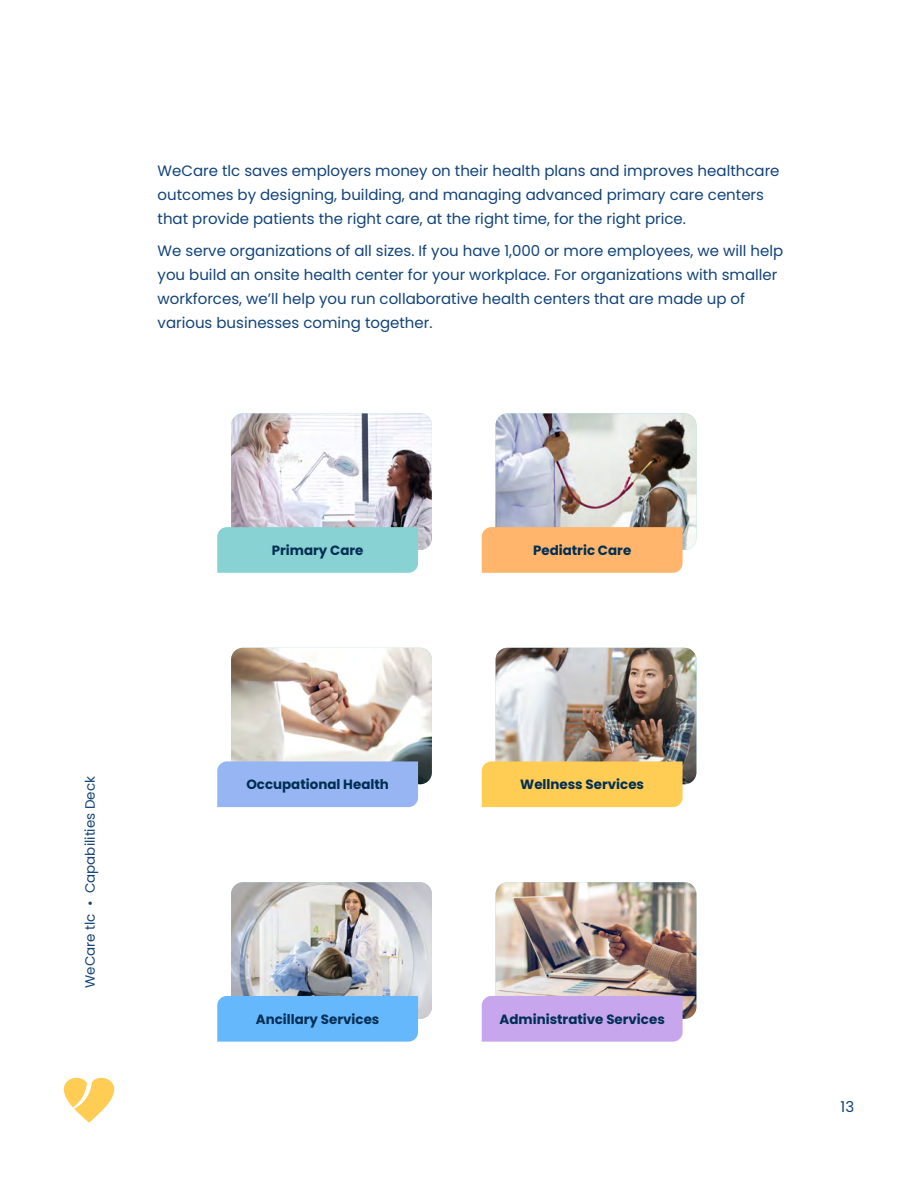
<style>
.page{position:relative;width:918px;height:1188px;background:#fff}
.page>*{position:absolute;margin:0;border:0;box-sizing:border-box;transform-origin:0 0}
.t1{font:15px/24px "Poppins";color:#124379}
.t2{font:13.5px "Poppins";color:#124379}
.t3{font:700 13.35px "Poppins";color:#002e54}
</style>
<div class="page">
<svg style="left:64px;top:1078px;width:50px;height:45px"></svg>
<img style="left:231px;top:413px;width:201px;height:137px">
<div style="left:217px;top:527px;width:201px;height:46px;background:#89d2d3"></div>
<img style="left:496px;top:413px;width:200px;height:137px">
<div style="left:482px;top:527px;width:201px;height:46px;background:#ffb56b"></div>
<img style="left:231px;top:648px;width:201px;height:136px">
<div style="left:217px;top:761px;width:201px;height:46px;background:#96b5f2"></div>
<img style="left:496px;top:648px;width:200px;height:136px">
<div style="left:482px;top:761px;width:201px;height:46px;background:#ffcc54"></div>
<img style="left:231px;top:882px;width:201px;height:137px">
<div style="left:217px;top:996px;width:201px;height:46px;background:#66b8fc"></div>
<img style="left:496px;top:882px;width:200px;height:137px">
<div style="left:482px;top:996px;width:201px;height:46px;background:#c7a6ed"></div>
<p class="t1" style="left:158px;top:158px;width:623px">WeCare tlc saves employers money on their health plans and improves healthcare outcomes by designing, building, and managing advanced primary care centers that provide patients the right care, at the right time, for the right price.</p>
<p class="t1" style="left:158px;top:239px;width:627px">We serve organizations of all sizes. If you have 1,000 or more employees, we will help you build an onsite health center for your workplace. For organizations with smaller workforces, we’ll help you run collaborative health centers that are made up of various businesses coming together.</p>
<p class="t3" style="left:272px;top:542px;width:93px">Primary Care</p>
<p class="t3" style="left:533px;top:542px;width:100px">Pediatric Care</p>
<p class="t2" style="left:82px;top:988px;width:213px;rotate:-90deg">WeCare tlc • Capabilities Deck</p>
<p class="t3" style="left:246px;top:777px;width:144px">Occupational Health</p>
<p class="t3" style="left:520px;top:777px;width:125px">Wellness Services</p>
<p class="t3" style="left:256px;top:1011px;width:125px">Ancillary Services</p>
<p class="t3" style="left:500px;top:1011px;width:167px">Administrative Services</p>
<p class="t1" style="left:841px;top:1095px;width:15px">13</p>
</div>
